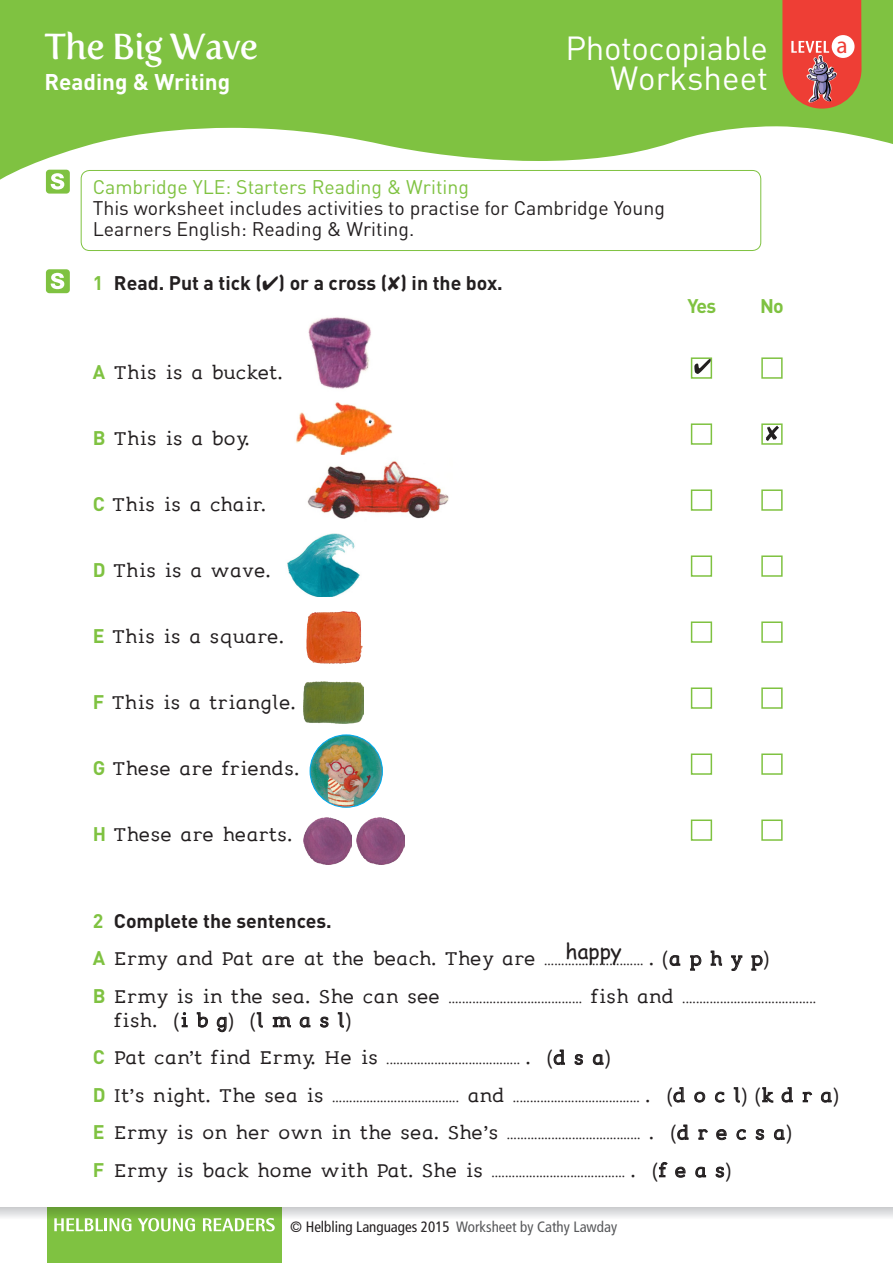
<style>
.page{position:relative;width:893px;height:1263px;background:#fff}
.page>*{position:absolute;margin:0;border:0;box-sizing:border-box;transform-origin:0 0}
.t1{font:36px "Fertigo Pro";letter-spacing:-.02em;color:#fff}
.t2{font:33px/30px "DINOT";letter-spacing:-.015em;color:#fff;text-align:right}
.Normale{font:24px "leggimi";color:#231f20}
.t3{font:23.25px "Myriad Pro";color:#ee3e35}
.t4{font:700 22.5px "DINOT";color:#fff}
.Normale-2{font:21px "Comic Sans MS";color:#231f20}
.Normale-3{font:19.5px "DINOT";color:#231f20}
.Normale-4{font:700 19.5px "DINOT";color:#231f20}
.Normale-5{font:19.5px "DINOT";color:#7fc241}
.Normale-6{font:700 19.5px "DINOT";color:#7fc241}
.Normale-7{font:15px "leggimi";color:#231f20}
.Normale-8{font:condensed 15px "Frutiger";color:#231f20}
.s1{color:#7fc241}
.s2{font-family:"DINOT";font-weight:700;font-size:19.5px;color:#7fc241}
.s3{font-size:15px}
.s4{font-size:24px}
.s5{color:#57585a}
</style>
<div class="page">
<div style="left:47px;top:1208px;width:234px;height:55px;background:#7fc241"></div>
<svg style="left:0;top:1208px;width:893px;height:29px"></svg>
<svg style="left:203px;top:1218px;width:72px;height:13px"></svg>
<svg style="left:0;top:0;width:893px;height:180px;fill:#7fc241"></svg>
<svg style="left:782px;top:0;width:79px;height:109px;background:#e35b47"></svg>
<img style="left:806px;top:55px;width:32px;height:48px">
<div style="left:46px;top:170px;width:24px;height:24px;background:#7fc241;border-radius:3px"></div>
<svg style="left:51px;top:173px;width:13px;height:17px"></svg>
<div style="left:46px;top:269px;width:24px;height:24px;background:#7fc241;border-radius:3px"></div>
<svg style="left:51px;top:273px;width:13px;height:16px"></svg>
<div style="left:691px;top:357px;width:21px;height:22px;border:2px solid #7fc241"></div>
<div style="left:761px;top:357px;width:22px;height:22px;border:2px solid #7fc241"></div>
<div style="left:691px;top:423px;width:21px;height:22px;border:2px solid #7fc241"></div>
<div style="left:761px;top:423px;width:22px;height:22px;border:2px solid #7fc241"></div>
<div style="left:691px;top:489px;width:21px;height:22px;border:2px solid #7fc241"></div>
<div style="left:761px;top:489px;width:22px;height:22px;border:2px solid #7fc241"></div>
<div style="left:691px;top:555px;width:21px;height:22px;border:2px solid #7fc241"></div>
<div style="left:761px;top:555px;width:22px;height:22px;border:2px solid #7fc241"></div>
<div style="left:691px;top:621px;width:21px;height:22px;border:2px solid #7fc241"></div>
<div style="left:761px;top:621px;width:22px;height:22px;border:2px solid #7fc241"></div>
<div style="left:691px;top:687px;width:21px;height:22px;border:2px solid #7fc241"></div>
<div style="left:761px;top:687px;width:22px;height:22px;border:2px solid #7fc241"></div>
<div style="left:691px;top:753px;width:21px;height:22px;border:2px solid #7fc241"></div>
<div style="left:761px;top:753px;width:22px;height:22px;border:2px solid #7fc241"></div>
<div style="left:691px;top:819px;width:21px;height:22px;border:2px solid #7fc241"></div>
<div style="left:761px;top:819px;width:22px;height:22px;border:2px solid #7fc241"></div>
<svg style="left:669px;top:955px;width:12px;height:11px"></svg>
<svg style="left:690px;top:955px;width:12px;height:16px"></svg>
<svg style="left:710px;top:950px;width:12px;height:16px"></svg>
<svg style="left:731px;top:955px;width:12px;height:16px"></svg>
<svg style="left:751px;top:955px;width:12px;height:16px"></svg>
<svg style="left:181px;top:1012px;width:7px;height:15px"></svg>
<svg style="left:197px;top:1012px;width:11px;height:16px"></svg>
<svg style="left:216px;top:1016px;width:11px;height:16px"></svg>
<svg style="left:256px;top:1012px;width:7px;height:16px"></svg>
<svg style="left:273px;top:1016px;width:18px;height:12px"></svg>
<svg style="left:299px;top:1016px;width:12px;height:12px"></svg>
<svg style="left:320px;top:1016px;width:9px;height:12px"></svg>
<svg style="left:338px;top:1012px;width:6px;height:16px"></svg>
<svg style="left:553px;top:1049px;width:12px;height:16px"></svg>
<svg style="left:574px;top:1054px;width:9px;height:11px"></svg>
<svg style="left:592px;top:1054px;width:12px;height:11px"></svg>
<svg style="left:673px;top:1087px;width:12px;height:16px"></svg>
<svg style="left:694px;top:1091px;width:11px;height:12px"></svg>
<svg style="left:715px;top:1091px;width:10px;height:12px"></svg>
<svg style="left:733px;top:1087px;width:7px;height:16px"></svg>
<svg style="left:762px;top:1087px;width:12px;height:16px"></svg>
<svg style="left:781px;top:1087px;width:12px;height:16px"></svg>
<svg style="left:802px;top:1091px;width:11px;height:11px"></svg>
<svg style="left:821px;top:1091px;width:11px;height:12px"></svg>
<svg style="left:677px;top:1124px;width:12px;height:16px"></svg>
<svg style="left:698px;top:1129px;width:10px;height:11px"></svg>
<svg style="left:716px;top:1129px;width:11px;height:11px"></svg>
<svg style="left:736px;top:1129px;width:10px;height:11px"></svg>
<svg style="left:755px;top:1129px;width:9px;height:11px"></svg>
<svg style="left:774px;top:1129px;width:11px;height:11px"></svg>
<svg style="left:659px;top:1162px;width:9px;height:15px"></svg>
<svg style="left:675px;top:1166px;width:11px;height:12px"></svg>
<svg style="left:695px;top:1166px;width:11px;height:12px"></svg>
<svg style="left:715px;top:1166px;width:9px;height:12px"></svg>
<div style="left:81px;top:170px;width:680px;height:81px;border:1px solid #7fc241;border-radius:9px"></div>
<img style="left:308px;top:317px;width:63px;height:72px">
<img style="left:296px;top:402px;width:97px;height:53px">
<img style="left:307px;top:461px;width:142px;height:58px">
<img style="left:287px;top:533px;width:73px;height:64px">
<svg style="left:694px;top:359px;width:17px;height:15px"></svg>
<svg style="left:766px;top:426px;width:13px;height:15px"></svg>
<img style="left:306px;top:611px;width:57px;height:53px">
<img style="left:304px;top:681px;width:59px;height:42px">
<img style="left:304px;top:818px;width:48px;height:46px">
<img style="left:357px;top:818px;width:48px;height:46px">
<img style="left:310px;top:735px;width:72px;height:72px;border-radius:36px">
<div style="left:310px;top:734px;width:73px;height:74px;border:1px solid #00aeef;border-radius:50%"></div>
<h1 class="t1" style="left:44px;top:25px;width:215px">The Big Wave</h1>
<h3 class="t4" style="left:44px;top:67px;width:187px">Reading &amp; Writing</h3>
<h2 class="t2" style="left:566px;top:32px;width:204px">Photocopiable<br>Worksheet</h2>
<p class="Normale-5" style="left:93px;top:173px;width:378px">Cambridge YLE: Starters Reading &amp; Writing</p>
<p class="Normale-3" style="left:93px;top:194px;width:574px">This worksheet includes activities to practise for Cambridge Young</p>
<p class="Normale-3" style="left:93px;top:215px;width:323px">Learners English: Reading &amp; Writing.</p>
<p class="Normale-4" style="left:93px;top:270px;width:412px"><span class="s1">1</span> Read. Put a tick (✔) or a cross ( ) in the box.</p>
<p class="Normale" style="left:93px;top:359px;width:192px"><span class="s2">A</span> This is a bucket.</p>
<p class="Normale" style="left:93px;top:425px;width:159px"><span class="s2">B</span> This is a boy.</p>
<p class="Normale" style="left:93px;top:491px;width:175px"><span class="s2">C</span> This is a chair.</p>
<p class="Normale" style="left:93px;top:557px;width:180px"><span class="s2">D</span> This is a wave.</p>
<p class="Normale" style="left:93px;top:623px;width:193px"><span class="s2">E</span> This is a square.</p>
<p class="Normale" style="left:93px;top:689px;width:205px"><span class="s2">F</span> This is a triangle.</p>
<p class="Normale" style="left:93px;top:755px;width:208px"><span class="s2">G</span> These are friends.</p>
<p class="Normale" style="left:93px;top:821px;width:201px"><span class="s2">H</span> These are hearts.</p>
<p class="Normale-6" style="left:687px;top:292px;width:30px">Yes</p>
<p class="Normale-6" style="left:760px;top:292px;width:25px">No</p>
<h3 class="t3" style="left:837px;top:31px;width:13px">a</h3>
<p class="Normale-4" style="left:93px;top:907px;width:240px"><span class="s1">2</span> Complete the sentences.</p>
<p class="Normale" style="left:93px;top:946px;width:678px"><span class="s2">A</span> Ermy and Pat are at the beach. They are <span class="s3">.............................</span> . (a p h y p)</p>
<p class="Normale-7" style="left:93px;top:991px;width:725px"><span class="s2">B</span> <span class="s4">Ermy is in the sea. She can see</span> ....................................... <span class="s4">fish and</span> .......................................</p>
<p class="Normale" style="left:114px;top:1007px;width:239px">fish. (i b g) (l m a s l)</p>
<p class="Normale-7" style="left:93px;top:1052px;width:519px"><span class="s2">C</span> <span class="s4">Pat can’t find Ermy. He is</span> ....................................... <span class="s4">. (d s a)</span></p>
<p class="Normale-7" style="left:93px;top:1090px;width:747px"><span class="s2">D</span> <span class="s4">It’s night. The sea is</span> ..................................... <span class="s4">and</span> ..................................... <span class="s4">. (d o c l) (k d r a)</span></p>
<p class="Normale-7" style="left:93px;top:1127px;width:700px"><span class="s2">E</span> <span class="s4">Ermy is on her own in the sea. She’s</span> ....................................... <span class="s4">. (d r e c s a)</span></p>
<p class="Normale-7" style="left:93px;top:1165px;width:640px"><span class="s2">F</span> <span class="s4">Ermy is back home with Pat. She is</span> ....................................... <span class="s4">. (f e a s)</span></p>
<p class="Normale-8" style="left:290px;top:1218px;width:329px">© Helbling Languages 2015 <span class="s5">Worksheet by Cathy Lawday</span></p>
<p class="Normale-2" style="left:566px;top:935px;width:58px">happy</p>
</div>
